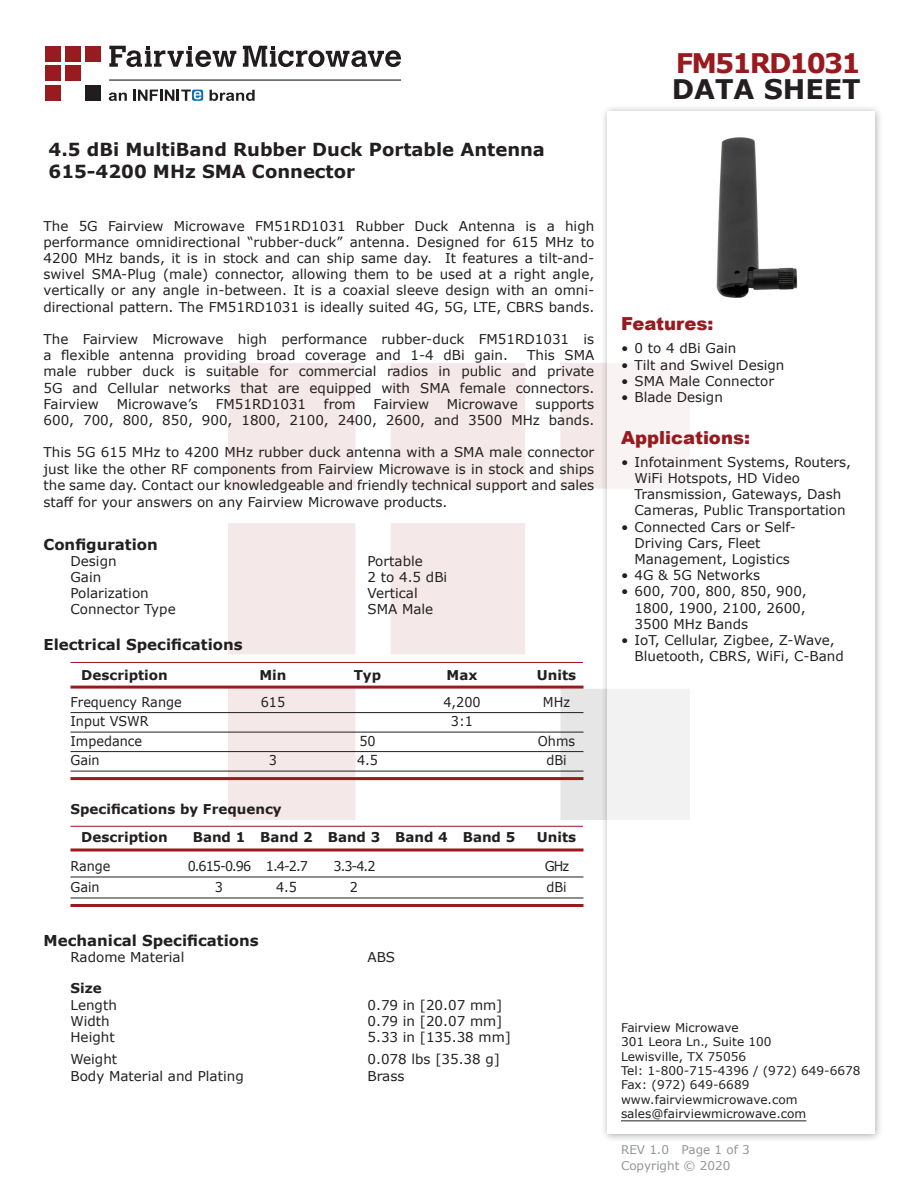
<style>
.page{position:relative;width:918px;height:1188px;background:#fff}
.page>*{position:absolute;margin:0;border:0;box-sizing:border-box;transform-origin:0 0}
.FM{font:700 27px "Verdana";letter-spacing:-.07em;color:#981a1e}
.t1{font:700 27px "Verdana";color:#231f20}
.Web_Description_Para{font:700 18px/21.6px "Verdana";color:#231f20}
.Applications_Header{font:900 18px "Arial";color:#981a1e}
.Head1{font:700 15px "Verdana";color:#231f20}
.MarketingDescription{font:13.5px/16.2px "Verdana";color:#231f20;text-align:justify}
.Specs_Para{font:13.5px "Verdana";color:#231f20}
.Table-Body{font:13.5px "Verdana";color:#231f20;scale:.95 1}
.Table_Body_Frequency{font:13.5px "Verdana";color:#231f20;scale:.95 1}
.Table_Header_Frequen{font:700 13.5px "Verdana";color:#231f20}
.Head2{font:700 13.5px "Verdana";color:#231f20}
.Table-Header{font:700 13.5px "Verdana";color:#231f20}
.FM_Info{font:12px "Verdana";color:#231f20}
.REV_Info{font:12px "Verdana";color:#939598}
</style>
<div class="page">
<div style="left:45px;top:46px;width:16px;height:15px;background:#971b1f"></div>
<div style="left:65px;top:66px;width:16px;height:15px;background:#971b1f"></div>
<div style="left:85px;top:85px;width:16px;height:16px;background:#211d1e"></div>
<div style="left:45px;top:85px;width:16px;height:16px;background:#971b1f"></div>
<div style="left:85px;top:46px;width:16px;height:15px;background:#971b1f"></div>
<div style="left:45px;top:66px;width:16px;height:15px;background:#971b1f"></div>
<div style="left:65px;top:46px;width:16px;height:15px;background:#971b1f"></div>
<svg style="left:109px;top:46px;width:292px;height:21px"></svg>
<svg style="left:192px;top:90px;width:11px;height:11px"></svg>
<svg style="left:133px;top:90px;width:68px;height:11px"></svg>
<svg style="left:210px;top:90px;width:45px;height:11px"></svg>
<svg style="left:109px;top:93px;width:18px;height:8px"></svg>
<hr style="left:109px;top:80px;width:292px;height:1px;background:#211d1e">
<hr style="left:70px;top:662px;width:513px;height:1px;background:#981a1e">
<hr style="left:70px;top:686px;width:514px;height:3px;background:#981a1e">
<hr style="left:70px;top:712px;width:514px;height:1px;background:#231f20">
<hr style="left:70px;top:732px;width:514px;height:1px;background:#231f20">
<hr style="left:70px;top:751px;width:514px;height:1px;background:#231f20">
<hr style="left:70px;top:771px;width:514px;height:1px;background:#231f20">
<hr style="left:70px;top:777px;width:514px;height:3px;background:#981a1e">
<hr style="left:70px;top:826px;width:513px;height:1px;background:#981a1e">
<hr style="left:70px;top:848px;width:514px;height:3px;background:#981a1e">
<hr style="left:70px;top:877px;width:514px;height:1px;background:#231f20">
<hr style="left:70px;top:898px;width:514px;height:1px;background:#231f20">
<hr style="left:70px;top:904px;width:513px;height:3px;background:#981a1e">
<div style="left:600px;top:104px;width:284px;height:1039px;background:#231f20;opacity:.75"></div>
<div style="left:608px;top:111px;width:267px;height:1023px;background:#fff"></div>
<hr style="left:621px;top:1120px;width:185px;height:1px;background:#231f20">
<img style="left:716px;top:137px;width:82px;height:161px">
<p class="Web_Description_Para" style="left:49px;top:139px;width:498px">4.5 dBi MultiBand Rubber Duck Portable Antenna<br>615-4200 MHz SMA Connector</p>
<p class="MarketingDescription" style="left:44px;top:217px;width:552px">The 5G Fairview Microwave FM51RD1031 Rubber Duck Antenna is a high performance omnidirectional “rubber-duck” antenna. Designed for 615 MHz to 4200 MHz bands, it is in stock and can ship same day. It features a tilt-and&shy;swivel SMA-Plug (male) connector, allowing them to be used at a right angle, vertically or any angle in-between. It is a coaxial sleeve design with an omni&shy;directional pattern. The FM51RD1031 is ideally suited 4G, 5G, LTE, CBRS bands.</p>
<p class="MarketingDescription" style="left:44px;top:331px;width:552px">The Fairview Microwave high performance rubber-duck FM51RD1031 is a flexible antenna providing broad coverage and 1-4 dBi gain.</p>
<p class="MarketingDescription" style="left:44px;top:347px;width:552px;text-indent:484px">This SMA male rubber duck is suitable for commercial radios in public and private 5G and Cellular networks that are equipped with SMA female connectors.<br>Fairview</p>
<p class="MarketingDescription" style="left:117px;top:396px;width:83px">Microwave’s</p>
<p class="MarketingDescription" style="left:216px;top:396px;width:92px">FM51RD1031</p>
<p class="MarketingDescription" style="left:324px;top:396px;width:33px">from</p>
<p class="MarketingDescription" style="left:374px;top:396px;width:57px">Fairview</p>
<p class="MarketingDescription" style="left:447px;top:396px;width:72px">Microwave</p>
<p class="MarketingDescription" style="left:44px;top:396px;width:552px;text-align:right">supports<br>600, 700, 800, 850, 900, 1800, 2100, 2400, 2600, and 3500 MHz bands.</p>
<p class="MarketingDescription" style="left:44px;top:444px;width:552px">This 5G 615 MHz to 4200 MHz rubber duck antenna with a SMA male connector just like the other RF components from Fairview Microwave is in stock and ships the same day. Contact our knowledgeable and friendly technical support and sales staff for your answers on any Fairview Microwave products.</p>
<p class="Head1" style="left:44px;top:534px;width:116px">Configuration</p>
<p class="Specs_Para" style="left:70px;top:552px;width:48px">Design</p>
<p class="Specs_Para" style="left:368px;top:552px;width:57px">Portable</p>
<p class="Specs_Para" style="left:70px;top:568px;width:32px">Gain</p>
<p class="Specs_Para" style="left:368px;top:568px;width:81px">2 to 4.5 dBi</p>
<p class="Specs_Para" style="left:70px;top:584px;width:80px">Polarization</p>
<p class="Specs_Para" style="left:368px;top:584px;width:52px">Vertical</p>
<p class="Specs_Para" style="left:70px;top:600px;width:107px">Connector Type</p>
<p class="Specs_Para" style="left:368px;top:600px;width:67px">SMA Male</p>
<p class="Head1" style="left:44px;top:634px;width:201px">Electrical Specifications</p>
<p class="Table-Header" style="left:81px;top:665px;width:88px">Description</p>
<p class="Table-Header" style="left:259px;top:665px;width:29px">Min</p>
<p class="Table-Header" style="left:354px;top:665px;width:29px">Typ</p>
<p class="Table-Header" style="left:447px;top:665px;width:32px">Max</p>
<p class="Table-Header" style="left:537px;top:665px;width:41px">Units</p>
<p class="Table-Body" style="left:70px;top:692px;width:119px">Frequency Range</p>
<p class="Table-Body" style="left:261px;top:692px;width:27px">615</p>
<p class="Table-Body" style="left:443px;top:692px;width:41px">4,200</p>
<p class="Table-Body" style="left:543px;top:692px;width:30px">MHz</p>
<p class="Table-Body" style="left:70px;top:712px;width:84px">Input VSWR</p>
<p class="Table-Body" style="left:451px;top:712px;width:25px">3:1</p>
<p class="Table-Body" style="left:70px;top:731px;width:77px">Impedance</p>
<p class="Table-Body" style="left:359px;top:731px;width:19px">50</p>
<p class="Table-Body" style="left:538px;top:731px;width:41px">Ohms</p>
<p class="Table-Body" style="left:70px;top:751px;width:32px">Gain</p>
<p class="Table-Body" style="left:269px;top:751px;width:10px">3</p>
<p class="Table-Body" style="left:357px;top:751px;width:24px">4.5</p>
<p class="Table-Body" style="left:546px;top:751px;width:23px">dBi</p>
<p class="Head2" style="left:70px;top:800px;width:213px">Specifications by Frequency</p>
<p class="Table_Header_Frequen" style="left:81px;top:828px;width:88px">Description</p>
<p class="Table_Header_Frequen" style="left:193px;top:828px;width:324px">Band 1 Band 2 Band 3 Band 4 Band 5</p>
<p class="Table_Header_Frequen" style="left:537px;top:828px;width:41px">Units</p>
<p class="Table_Body_Frequency" style="left:70px;top:857px;width:44px">Range</p>
<p class="Table_Body_Frequency" style="left:188px;top:857px;width:128px">0.615-0.96 1.4-2.7</p>
<p class="Table_Body_Frequency" style="left:333px;top:857px;width:46px">3.3-4.2</p>
<p class="Table_Body_Frequency" style="left:545px;top:857px;width:27px">GHz</p>
<p class="Table_Body_Frequency" style="left:70px;top:878px;width:32px">Gain</p>
<p class="Table_Body_Frequency" style="left:215px;top:878px;width:10px">3</p>
<p class="Table_Body_Frequency" style="left:276px;top:878px;width:24px">4.5</p>
<p class="Table_Body_Frequency" style="left:350px;top:878px;width:10px">2</p>
<p class="Table_Body_Frequency" style="left:546px;top:878px;width:23px">dBi</p>
<p class="Head1" style="left:44px;top:930px;width:217px">Mechanical Specifications</p>
<p class="Specs_Para" style="left:70px;top:948px;width:115px">Radome Material</p>
<p class="Specs_Para" style="left:368px;top:948px;width:29px">ABS</p>
<p class="Head2" style="left:70px;top:979px;width:33px">Size</p>
<p class="Specs_Para" style="left:70px;top:995px;width:48px">Length</p>
<p class="Specs_Para" style="left:368px;top:995px;width:136px">0.79 in [20.07 mm]</p>
<p class="Specs_Para" style="left:70px;top:1012px;width:41px">Width</p>
<p class="Specs_Para" style="left:368px;top:1012px;width:136px">0.79 in [20.07 mm]</p>
<p class="Specs_Para" style="left:70px;top:1028px;width:46px">Height</p>
<p class="Specs_Para" style="left:368px;top:1028px;width:145px">5.33 in [135.38 mm]</p>
<p class="Specs_Para" style="left:70px;top:1050px;width:48px">Weight</p>
<p class="Specs_Para" style="left:368px;top:1050px;width:134px">0.078 lbs [35.38 g]</p>
<p class="Specs_Para" style="left:70px;top:1067px;width:175px">Body Material and Plating</p>
<p class="Specs_Para" style="left:368px;top:1067px;width:38px">Brass</p>
<p class="FM" style="left:676px;top:44px;width:186px">FM51RD1031</p>
<p class="t1" style="left:672px;top:70px;width:191px">DATA SHEET</p>
<p class="Applications_Header" style="left:621px;top:311px;width:94px">Features:</p>
<p class="MarketingDescription" style="left:621px;top:340px;width:117px">• 0 to 4 dBi Gain</p>
<p class="MarketingDescription" style="left:621px;top:356px;width:165px">• Tilt and Swivel Design</p>
<p class="MarketingDescription" style="left:621px;top:373px;width:155px">• SMA Male Connector</p>
<p class="MarketingDescription" style="left:621px;top:389px;width:103px">• Blade Design</p>
<p class="Applications_Header" style="left:621px;top:424px;width:131px">Applications:</p>
<p class="MarketingDescription" style="left:634px;top:454px;width:218px;text-align:left;text-indent:-14px">• Infotainment Systems, Routers,<br>WiFi Hotspots, HD Video<br>Transmission, Gateways, Dash<br>Cameras, Public Transportation</p>
<p class="MarketingDescription" style="left:634px;top:518px;width:163px;text-align:left;text-indent:-14px">• Connected Cars or Self-<br>Driving Cars, Fleet<br>Management, Logistics</p>
<p class="MarketingDescription" style="left:621px;top:567px;width:141px">• 4G &amp; 5G Networks</p>
<p class="MarketingDescription" style="left:634px;top:583px;width:174px;text-indent:-14px">• 600, 700, 800, 850, 900, 1800, 1900, 2100, 2600, 3500 MHz Bands</p>
<p class="MarketingDescription" style="left:634px;top:632px;width:211px;text-indent:-14px">• IoT, Cellular, Zigbee, Z-Wave,<br>Bluetooth, CBRS, WiFi, C-Band</p>
<p class="FM_Info" style="left:621px;top:1019px;width:119px">Fairview Microwave</p>
<p class="FM_Info" style="left:621px;top:1034px;width:152px">301 Leora Ln., Suite 100</p>
<p class="FM_Info" style="left:621px;top:1048px;width:127px">Lewisville, TX 75056</p>
<p class="FM_Info" style="left:621px;top:1062px;width:241px">Tel: 1-800-715-4396 / (972) 649-6678</p>
<p class="FM_Info" style="left:621px;top:1077px;width:130px">Fax: (972) 649-6689</p>
<p class="FM_Info" style="left:621px;top:1091px;width:178px">www.fairviewmicrowave.com</p>
<p class="FM_Info" style="left:621px;top:1106px;width:187px">sales@fairviewmicrowave.com</p>
<p class="REV_Info" style="left:621px;top:1141px;width:130px">REV 1.0 Page 1 of 3</p>
<p class="REV_Info" style="left:621px;top:1157px;width:111px">Copyright © 2020</p>
</div>
